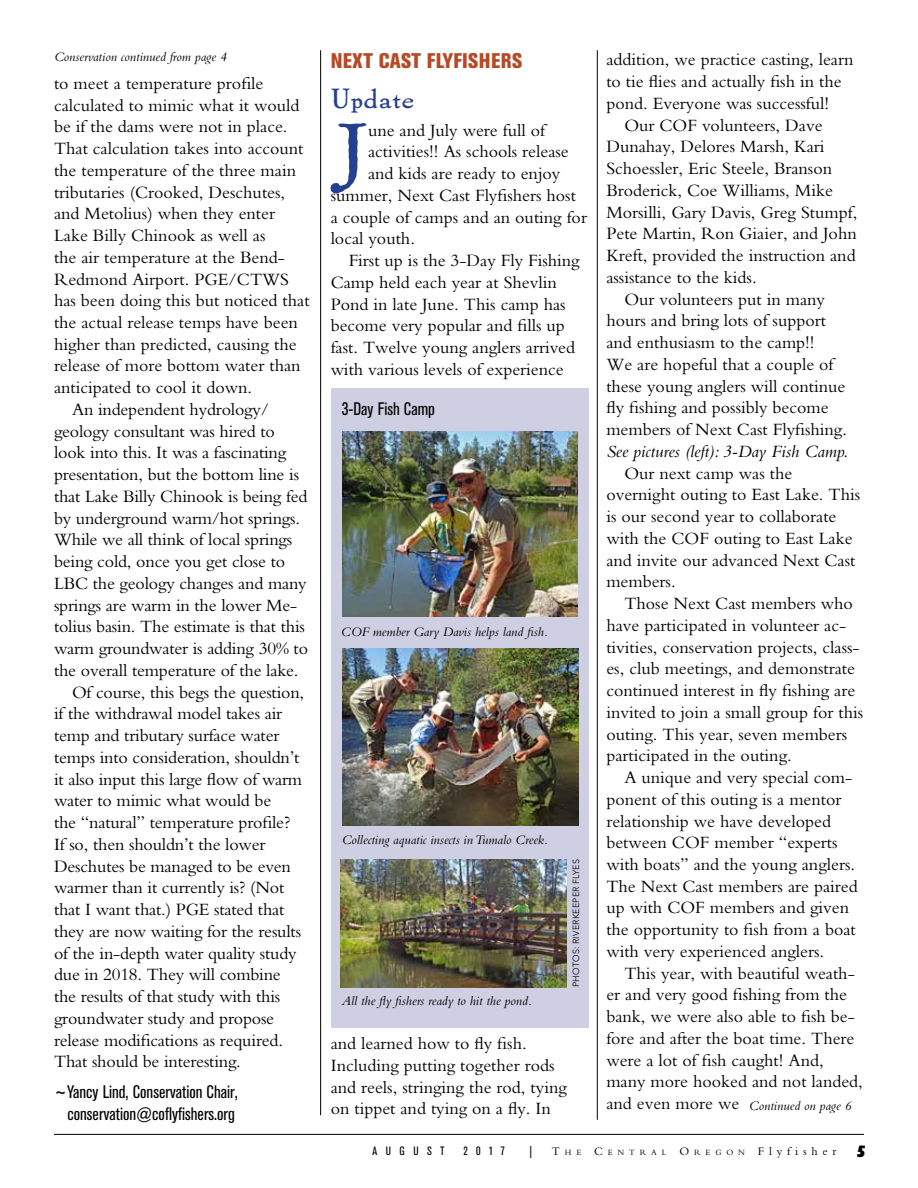
<style>
.page{position:relative;width:918px;height:1188px;background:#fff}
.page>*{position:absolute;margin:0;border:0;box-sizing:border-box;transform-origin:0 0}
.t1{font:78.15px "Pabst L";color:#25408f}
.t2{font:27px "Pabst L";color:#25408f}
.t3{font:800 condensed 21px "Akzidenz Grotesk BE";letter-spacing:.02em;color:#b64926}
.t4{font:18px/21.8px "Bembo";color:#000}
.t5{font:condensed 18px/21.8px "Akzidenz Grotesk BE";color:#000;text-align:center}
.t6{font:italic 18px "Bembo";color:#000}
.t7{font:italic 13.5px "Bembo";color:#000}
.t8{font:condensed 12px "Akzidenz Grotesk BE";letter-spacing:.69em;color:#000}
.t9{font:300 9px "Avenir";letter-spacing:.02em;color:#000}
.t10{font:8.4px "Bembo";letter-spacing:.57em;color:#000}
.s1{font-size:12px}
.s2{font-family:"Gill Sans Extra Bold Display";font-size:16.5px}
</style>
<div class="page">
<hr style="left:54px;top:1134px;width:810px;height:1px;background:#000">
<hr style="left:597px;top:50px;width:1px;height:1070px;background:#000">
<div style="left:331px;top:388px;width:258px;height:640px;background:#cfcfe3"></div>
<img style="left:343px;top:432px;width:235px;height:184px">
<img style="left:343px;top:648px;width:236px;height:178px">
<img style="left:341px;top:860px;width:225px;height:127px">
<hr style="left:320px;top:50px;width:1px;height:1065px;background:#000">
<p class="t7" style="left:54px;top:49px;width:174px">Conservation continued from page 4</p>
<p class="t3" style="left:331px;top:48px;width:193px">NEXT CAST FLYFISHERS</p>
<h2 class="t2" style="left:331px;top:81px;width:85px">Update</h2>
<h1 class="t1" style="left:329px;top:101px;width:41px">J</h1>
<p class="t4" style="left:368px;top:119px;width:178px">une and July were full of</p>
<p class="t4" style="left:54px;top:72px;width:211px">to meet a temperature profile</p>
<p class="t4" style="left:54px;top:94px;width:247px">calculated to mimic what it would</p>
<p class="t4" style="left:54px;top:115px;width:235px">be if the dams were not in place.</p>
<p class="t4" style="left:54px;top:137px;width:251px">That calculation takes into account</p>
<p class="t4" style="left:54px;top:159px;width:244px">the temperature of the three main</p>
<p class="t4" style="left:54px;top:181px;width:233px">tributaries (Crooked, Deschutes,</p>
<p class="t4" style="left:54px;top:202px;width:223px">and Metolius) when they enter</p>
<p class="t4" style="left:54px;top:224px;width:213px">Lake Billy Chinook as well as</p>
<p class="t4" style="left:54px;top:246px;width:232px">the air temperature at the Bend-</p>
<p class="t4" style="left:54px;top:268px;width:237px">Redmond Airport. PGE/CTWS</p>
<p class="t4" style="left:54px;top:289px;width:257px">has been doing this but noticed that</p>
<p class="t4" style="left:54px;top:311px;width:245px">the actual release temps have been</p>
<p class="t4" style="left:54px;top:333px;width:244px">higher than predicted, causing the</p>
<p class="t4" style="left:54px;top:355px;width:248px">release of more bottom water than</p>
<p class="t4" style="left:54px;top:376px;width:200px">anticipated to cool it down.</p>
<p class="t4" style="left:72px;top:398px;width:198px">An independent hydrology/</p>
<p class="t4" style="left:54px;top:420px;width:222px">geology consultant was hired to</p>
<p class="t4" style="left:54px;top:442px;width:234px">look into this. It was a fascinating</p>
<p class="t4" style="left:54px;top:463px;width:247px">presentation, but the bottom line is</p>
<p class="t4" style="left:54px;top:485px;width:255px">that Lake Billy Chinook is being fed</p>
<p class="t4" style="left:54px;top:507px;width:248px">by underground warm/hot springs.</p>
<p class="t4" style="left:54px;top:529px;width:240px">While we all think of local springs</p>
<p class="t4" style="left:54px;top:550px;width:233px">being cold, once you get close to</p>
<p class="t4" style="left:54px;top:572px;width:254px">LBC the geology changes and many</p>
<p class="t4" style="left:54px;top:594px;width:245px">springs are warm in the lower Me-</p>
<p class="t4" style="left:54px;top:616px;width:253px">tolius basin. The estimate is that this</p>
<p class="t4" style="left:54px;top:637px;width:256px">warm groundwater is adding 30% to</p>
<p class="t4" style="left:54px;top:659px;width:246px">the overall temperature of the lake.</p>
<p class="t4" style="left:72px;top:681px;width:234px">Of course, this begs the question,</p>
<p class="t4" style="left:54px;top:703px;width:230px">if the withdrawal model takes air</p>
<p class="t4" style="left:54px;top:724px;width:227px">temp and tributary surface water</p>
<p class="t4" style="left:54px;top:746px;width:247px">temps into consideration, shouldn’t</p>
<p class="t4" style="left:54px;top:768px;width:250px">it also input this large flow of warm</p>
<p class="t4" style="left:54px;top:790px;width:219px">water to mimic what would be</p>
<p class="t4" style="left:54px;top:811px;width:238px">the “natural” temperature profile?</p>
<p class="t4" style="left:54px;top:833px;width:213px">If so, then shouldn’t the lower</p>
<p class="t4" style="left:54px;top:855px;width:239px">Deschutes be managed to be even</p>
<p class="t4" style="left:54px;top:876px;width:232px">warmer than it currently is? (Not</p>
<p class="t4" style="left:54px;top:898px;width:232px">that I want that.) PGE stated that</p>
<p class="t4" style="left:54px;top:920px;width:249px">they are now waiting for the results</p>
<p class="t4" style="left:54px;top:942px;width:244px">of the in-depth water quality study</p>
<p class="t4" style="left:54px;top:963px;width:228px">due in 2018. They will combine</p>
<p class="t4" style="left:54px;top:985px;width:228px">the results of that study with this</p>
<p class="t4" style="left:54px;top:1007px;width:222px">groundwater study and propose</p>
<p class="t4" style="left:54px;top:1029px;width:231px">release modifications as required.</p>
<p class="t4" style="left:54px;top:1050px;width:189px">That should be interesting.</p>
<p class="t5" style="left:54px;top:1081px;width:185px">~Yancy Lind, Conservation Chair, conservation@coflyfishers.org</p>
<p class="t4" style="left:368px;top:141px;width:202px">activities!! As schools release</p>
<p class="t4" style="left:368px;top:162px;width:194px">and kids are ready to enjoy</p>
<p class="t4" style="left:331px;top:184px;width:247px">summer, Next Cast Flyfishers host</p>
<p class="t4" style="left:331px;top:206px;width:258px">a couple of camps and an outing for</p>
<p class="t4" style="left:331px;top:228px;width:86px">local youth.</p>
<p class="t4" style="left:349px;top:249px;width:233px">First up is the 3-Day Fly Fishing</p>
<p class="t4" style="left:331px;top:271px;width:228px">Camp held each year at Shevlin</p>
<p class="t4" style="left:331px;top:293px;width:237px">Pond in late June. This camp has</p>
<p class="t4" style="left:331px;top:315px;width:236px">become very popular and fills up</p>
<p class="t4" style="left:331px;top:336px;width:246px">fast. Twelve young anglers arrived</p>
<p class="t4" style="left:331px;top:358px;width:235px">with various levels of experience</p>
<p class="t5" style="left:342px;top:399px;width:95px">3-Day Fish Camp</p>
<p class="t7" style="left:341px;top:624px;width:209px">COF member Gary Davis helps land fish.</p>
<p class="t7" style="left:342px;top:832px;width:208px">Collecting aquatic insects in Tumalo Creek.</p>
<p class="t9" style="left:571px;top:987px;width:129px;rotate:-90deg">PHOTOS: RIVERKEEPER FLYES</p>
<p class="t7" style="left:342px;top:993px;width:192px">All the fly fishers ready to hit the pond.</p>
<p class="t4" style="left:331px;top:1032px;width:238px">and learned how to fly fish.<br>Including putting together rods and reels, stringing the rod, tying on tippet and tying on a fly. In</p>
<p class="t4" style="left:606px;top:49px;width:249px">addition, we practice casting, learn</p>
<p class="t4" style="left:606px;top:70px;width:237px">to tie flies and actually fish in the</p>
<p class="t4" style="left:606px;top:92px;width:224px">pond. Everyone was successful!</p>
<p class="t4" style="left:624px;top:114px;width:200px">Our COF volunteers, Dave</p>
<p class="t4" style="left:606px;top:136px;width:220px">Dunahay, Delores Marsh, Kari</p>
<p class="t4" style="left:606px;top:157px;width:227px">Schoessler, Eric Steele, Branson</p>
<p class="t4" style="left:606px;top:179px;width:228px">Broderick, Coe Williams, Mike</p>
<p class="t4" style="left:606px;top:201px;width:253px">Morsilli, Gary Davis, Greg Stumpf,</p>
<p class="t4" style="left:606px;top:223px;width:252px">Pete Martin, Ron Giaier, and John</p>
<p class="t4" style="left:606px;top:244px;width:251px">Kreft, provided the instruction and</p>
<p class="t4" style="left:606px;top:266px;width:152px">assistance to the kids.</p>
<p class="t4" style="left:624px;top:288px;width:202px">Our volunteers put in many</p>
<p class="t4" style="left:606px;top:310px;width:221px">hours and bring lots of support</p>
<p class="t4" style="left:606px;top:331px;width:210px">and enthusiasm to the camp!!</p>
<p class="t4" style="left:606px;top:353px;width:229px">We are hopeful that a couple of</p>
<p class="t4" style="left:606px;top:375px;width:241px">these young anglers will continue</p>
<p class="t4" style="left:606px;top:397px;width:224px">fly fishing and possibly become</p>
<p class="t4" style="left:606px;top:418px;width:242px">members of Next Cast Flyfishing.</p>
<p class="t6" style="left:606px;top:441px;width:243px">See pictures (left): 3-Day Fish Camp.</p>
<p class="t4" style="left:606px;top:462px;width:255px;text-indent:18px">Our next camp was the overnight outing to East Lake. This is our second year to collaborate with the COF outing to East Lake and invite our advanced Next Cast members.</p>
<p class="t4" style="left:606px;top:592px;width:258px;text-indent:18px">Those Next Cast members who have participated in volunteer ac&shy;tivities, conservation projects, class&shy;es, club meetings, and demonstrate continued interest in fly fishing are invited to join a small group for this outing. This year, seven members participated in the outing.</p>
<p class="t4" style="left:606px;top:766px;width:253px;text-indent:18px">A unique and very special com&shy;ponent of this outing is a mentor relationship we have developed between COF member “experts with boats” and the young anglers.<br>The Next Cast members are paired up with COF members and given the opportunity to fish from a boat with very experienced anglers.</p>
<p class="t4" style="left:606px;top:962px;width:258px;text-indent:18px">This year, with beautiful weath&shy;er and very good fishing from the bank, we were also able to fish be&shy;fore and after the boat time. There were a lot of fish caught! And, many more hooked and not landed, and even more we</p>
<p class="t7" style="left:749px;top:1098px;width:104px">Continued on page 6</p>
<p class="t8" style="left:373px;top:1145px;width:74px">AUGUST</p>
<p class="t8" style="left:464px;top:1145px;width:43px">2017</p>
<p class="t8" style="left:529px;top:1145px;width:4px">|</p>
<p class="t10" style="left:552px;top:1148px;width:315px"><span class="s1">T</span>HE <span class="s1">C</span>ENTRAL <span class="s1">O</span>REGON <span class="s1">Flyfisher</span> <span class="s2">5</span></p>
</div>
